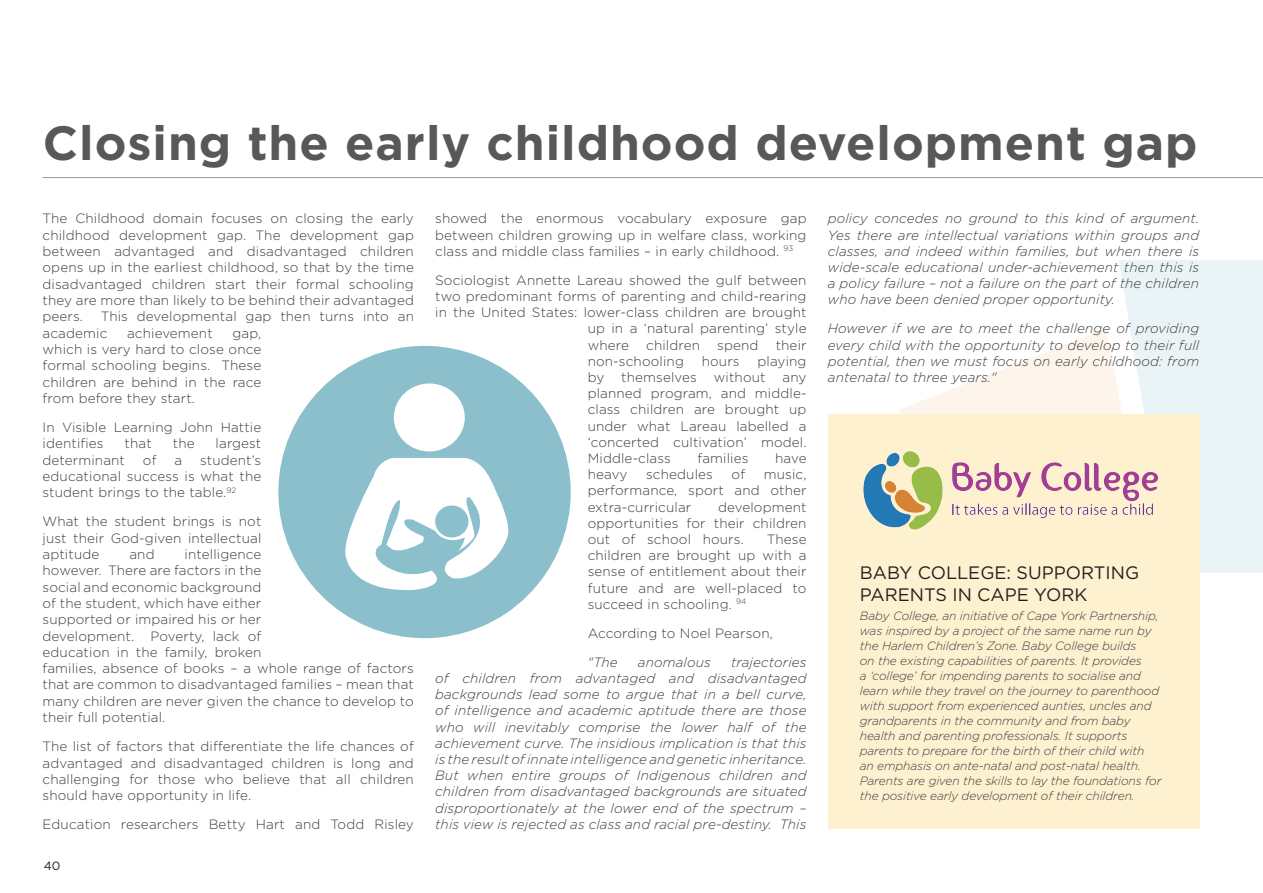
<style>
.page{position:relative;width:1263px;height:893px;background:#fff}
.page>*{position:absolute;margin:0;border:0;box-sizing:border-box;transform-origin:0 0}
.Heading_1{font:700 48px "Gotham";letter-spacing:.02em;color:#57585a}
.Graph_-_Headline{font:18px/21.6px "Gotham";color:#231f20}
.Body_Text_-_10pt{font:300 13.5px/16.4px "Gotham";letter-spacing:.01em;color:#3e3e3f;text-align:justify}
.Body_Text_-_10pt-2{font:italic 300 13.5px/16.2px "Gotham";letter-spacing:.01em;color:#3e3e3f;text-align:justify}
.Graph_-_Headline-2{font:italic 300 12px/15px "Gotham";letter-spacing:-.01em;color:#3e3e3f}
.t1{font:12px "Gotham";color:#231f20}
</style>
<div class="page">
<hr style="left:43px;top:177px;width:1220px;height:1px;background:#939598">
<div style="left:1119px;top:260px;width:144px;height:313px;background:#eaf4f7"></div>
<svg style="left:899px;top:328px;width:255px;height:86px"></svg>
<div style="left:828px;top:414px;width:371px;height:415px;background:#fef1d0"></div>
<img style="left:863px;top:451px;width:295px;height:79px">
<div style="left:278px;top:346px;width:293px;height:292px;background:#8bbfcc;border-radius:50%"></div>
<div style="left:394px;top:383px;width:71px;height:68px;background:#fff;border-radius:50%"></div>
<svg style="left:345px;top:458px;width:164px;height:132px"></svg>
<p class="Heading_1" style="left:43px;top:111px;width:1156px">Closing the early childhood development gap</p>
<p class="Body_Text_-_10pt" style="left:43px;top:210px;width:373px">The Childhood domain focuses on closing the early childhood development gap. The development gap between advantaged and disadvantaged children opens up in the earliest childhood, so that by the time disadvantaged children start their formal schooling they are more than likely to be behind their advantaged peers.</p>
<p class="Body_Text_-_10pt" style="left:43px;top:308px;width:373px;text-indent:58px">This developmental gap then turns into an academic</p>
<p class="Body_Text_-_10pt" style="left:127px;top:324px;width:87px">achievement</p>
<p class="Body_Text_-_10pt" style="left:43px;top:324px;width:220px;text-indent:190px">gap, which is very hard to close once formal schooling begins. These children are behind in the race from before they start.</p>
<p class="Body_Text_-_10pt" style="left:43px;top:419px;width:220px">In Visible Learning John Hattie identifies</p>
<p class="Body_Text_-_10pt" style="left:125px;top:435px;width:29px">that</p>
<p class="Body_Text_-_10pt" style="left:173px;top:435px;width:23px">the</p>
<p class="Body_Text_-_10pt" style="left:216px;top:435px;width:47px">largest</p>
<p class="Body_Text_-_10pt" style="left:43px;top:451px;width:84px">determinant</p>
<p class="Body_Text_-_10pt" style="left:143px;top:451px;width:15px">of</p>
<p class="Body_Text_-_10pt" style="left:174px;top:451px;width:9px">a</p>
<p class="Body_Text_-_10pt" style="left:43px;top:451px;width:220px;text-indent:158px">student’s educational success is what the student brings to the table.<sup>92</sup></p>
<p class="Body_Text_-_10pt" style="left:43px;top:513px;width:220px">What the student brings is not just their God-given intellectual aptitude</p>
<p class="Body_Text_-_10pt" style="left:43px;top:546px;width:373px;text-align:left;text-indent:142px">intelligence<br>however. There are factors in the<br>social and economic background<br>of the student, which have either<br>supported or impaired his or her<br>development. Poverty, lack of<br>education in the family, broken<br>families, absence of books – a whole range of factors that are common to disadvantaged families – mean that many children are never given the chance to develop to their full potential.</p>
<p class="Body_Text_-_10pt" style="left:43px;top:738px;width:373px">The list of factors that differentiate the life chances of advantaged and disadvantaged children is long and challenging for those who believe that all children should have opportunity in life.</p>
<p class="Body_Text_-_10pt" style="left:43px;top:816px;width:373px">Education researchers Betty Hart and Todd Risley</p>
<p class="Body_Text_-_10pt" style="left:129px;top:546px;width:27px">and</p>
<p class="t1" style="left:44px;top:858px;width:18px">40</p>
<p class="Body_Text_-_10pt" style="left:435px;top:210px;width:373px">showed the enormous vocabulary exposure gap between children growing up in welfare class, working class and middle class families – in early childhood. <sup>93</sup></p>
<p class="Body_Text_-_10pt" style="left:435px;top:271px;width:373px">Sociologist Annette Lareau showed the gulf between</p>
<p class="Body_Text_-_10pt" style="left:435px;top:288px;width:373px">two predominant forms of parenting and child-rearing</p>
<p class="Body_Text_-_10pt" style="left:435px;top:304px;width:373px">in the United States: lower-class children are brought</p>
<p class="Body_Text_-_10pt" style="left:588px;top:320px;width:220px">up in a ‘natural parenting’ style</p>
<p class="Body_Text_-_10pt" style="left:588px;top:336px;width:43px">where</p>
<p class="Body_Text_-_10pt" style="left:646px;top:336px;width:55px">children</p>
<p class="Body_Text_-_10pt" style="left:717px;top:336px;width:43px">spend</p>
<p class="Body_Text_-_10pt" style="left:776px;top:336px;width:32px">their</p>
<p class="Body_Text_-_10pt" style="left:588px;top:352px;width:98px">non-schooling</p>
<p class="Body_Text_-_10pt" style="left:702px;top:352px;width:39px">hours</p>
<p class="Body_Text_-_10pt" style="left:757px;top:352px;width:51px">playing</p>
<p class="Body_Text_-_10pt" style="left:588px;top:369px;width:18px">by</p>
<p class="Body_Text_-_10pt" style="left:621px;top:369px;width:77px">themselves</p>
<p class="Body_Text_-_10pt" style="left:714px;top:369px;width:53px">without</p>
<p class="Body_Text_-_10pt" style="left:588px;top:369px;width:220px;text-indent:195px">any planned program, and middle&shy;class children are brought up under what Lareau labelled a ‘concerted cultivation’ model.<br>Middle-class</p>
<p class="Body_Text_-_10pt" style="left:697px;top:450px;width:52px">families</p>
<p class="Body_Text_-_10pt" style="left:775px;top:450px;width:33px">have</p>
<p class="Body_Text_-_10pt" style="left:588px;top:466px;width:41px">heavy</p>
<p class="Body_Text_-_10pt" style="left:646px;top:466px;width:68px">schedules</p>
<p class="Body_Text_-_10pt" style="left:731px;top:466px;width:15px">of</p>
<p class="Body_Text_-_10pt" style="left:588px;top:466px;width:220px;text-indent:176px">music, performance, sport and other extra-curricular</p>
<p class="Body_Text_-_10pt" style="left:588px;top:498px;width:220px;text-indent:130px">development opportunities for their children out of school hours.</p>
<p class="Body_Text_-_10pt" style="left:588px;top:531px;width:220px;text-indent:179px">These children are brought up with a sense of entitlement about their future and are well-placed to succeed in schooling. <sup>94</sup></p>
<p class="Body_Text_-_10pt" style="left:588px;top:624px;width:187px">According to Noel Pearson,</p>
<p class="Body_Text_-_10pt-2" style="left:588px;top:653px;width:32px">"The</p>
<p class="Body_Text_-_10pt-2" style="left:638px;top:653px;width:74px">anomalous</p>
<p class="Body_Text_-_10pt-2" style="left:435px;top:653px;width:373px;text-indent:296px">trajectories of children from advantaged and disadvantaged backgrounds lead some to argue that in a bell curve‚ of intelligence and academic aptitude there are those who will inevitably comprise the lower half of the achievement curve. The insidious implication is that this is the result of innate intelligence and genetic inheritance.<br>But when entire groups of Indigenous children and children from disadvantaged backgrounds are situated disproportionately at the lower end of the spectrum – this view is rejected as class and racial pre-destiny. This</p>
<p class="Body_Text_-_10pt-2" style="left:828px;top:210px;width:373px">policy concedes no ground to this kind of argument.<br>Yes there are intellectual variations within groups and classes, and indeed within families, but when there is wide-scale educational under-achievement then this is a policy failure – not a failure on the part of the children who have been denied proper opportunity.</p>
<p class="Body_Text_-_10pt-2" style="left:828px;top:320px;width:373px">However if we are to meet the challenge of providing every child with the opportunity to develop to their full potential, then we must focus on early childhood: from antenatal to three years."</p>
<p class="Graph_-_Headline" style="left:860px;top:562px;width:281px">BABY COLLEGE: SUPPORTING<br>PARENTS IN CAPE YORK</p>
<p class="Graph_-_Headline-2" style="left:860px;top:608px;width:303px">Baby College, an initiative of Cape York Partnership, was inspired by a project of the same name run by the Harlem Children’s Zone. Baby College builds<br>on the existing capabilities of parents. It provides<br>a ‘college’ for impending parents to socialise and learn while they travel on the journey to parenthood with support from experienced aunties, uncles and grandparents in the community and from baby health and parenting professionals. It supports parents to prepare for the birth of their child with an emphasis on ante-natal and post-natal health.<br>Parents are given the skills to lay the foundations for the positive early development of their children.</p>
</div>
